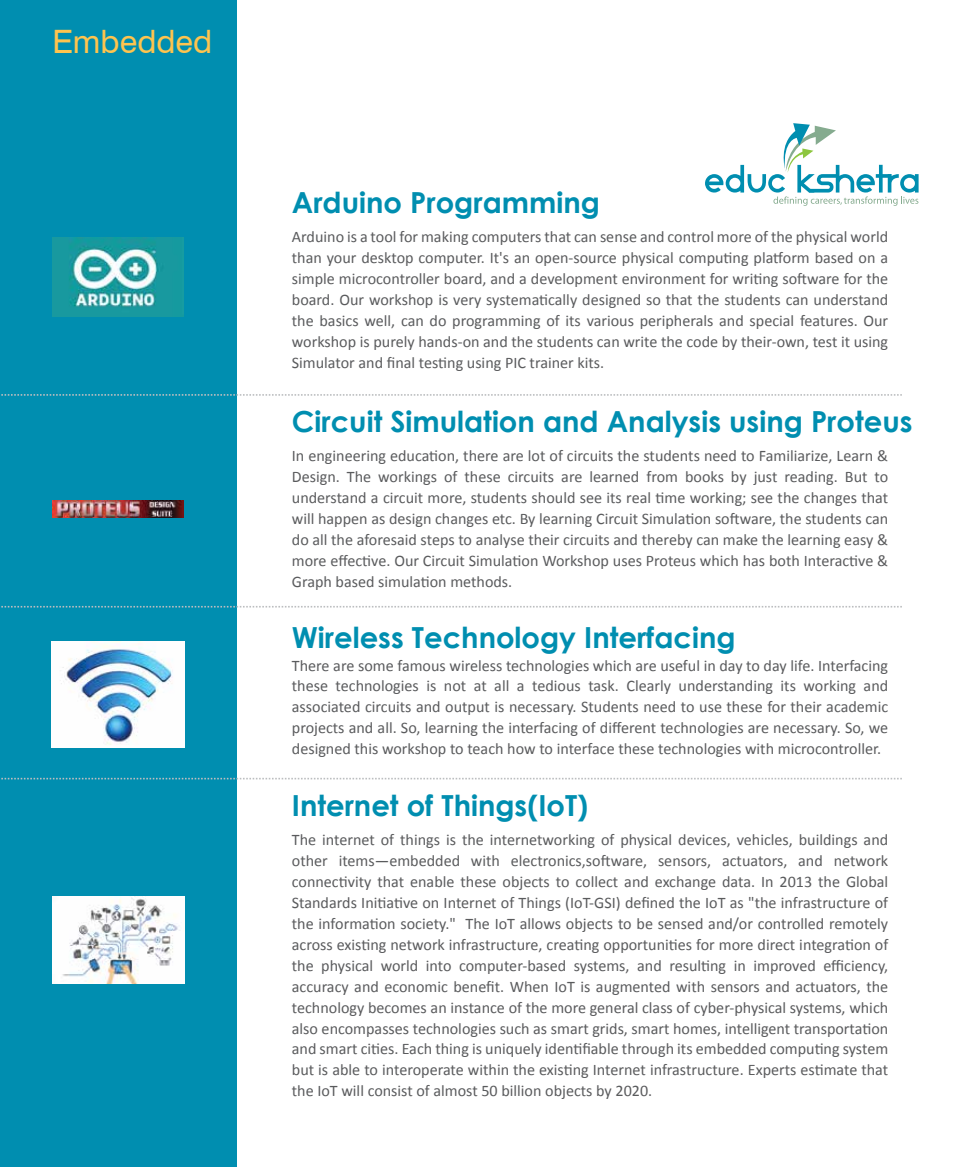
<style>
.page{position:relative;width:972px;height:1167px;background:#fff}
.page>*{position:absolute;margin:0;border:0;box-sizing:border-box;transform-origin:0 0}
.t1{font:32.25px "Swiss 721 BT";color:#fec44f}
.t2{font:700 28.95px "Century Gothic";color:#008eb0}
.t3{font:16.05px/21px "Calibri";color:#5a5b5d;text-align:justify}
</style>
<div class="page">
<svg style="left:705px;top:123px;width:214px;height:83px"></svg>
<div style="left:0;top:0;width:237px;height:1166px;background:#008eb0"></div>
<svg style="left:1px;top:394px;width:901px;height:2px"></svg>
<svg style="left:1px;top:606px;width:901px;height:1px"></svg>
<svg style="left:1px;top:777px;width:901px;height:2px"></svg>
<img style="left:52px;top:237px;width:132px;height:80px">
<img style="left:52px;top:500px;width:132px;height:17px">
<img style="left:52px;top:641px;width:132px;height:106px">
<img style="left:52px;top:896px;width:132px;height:87px">
<h1 class="t1" style="left:52px;top:22px;width:162px">Embedded</h1>
<h2 class="t2" style="left:292px;top:181px;width:310px">Arduino Programming</h2>
<p class="t3" style="left:292px;top:226px;width:598px">Arduino is a tool for making computers that can sense and control more of the physical world than your desktop computer. It's an open-source physical computing platform based on a simple microcontroller board, and a development environment for writing software for the board. Our workshop is very systematically designed so that the students can understand the basics well, can do programming of its various peripherals and special features. Our workshop is purely hands-on and the students can write the code by their-own, test it using Simulator and final testing using PIC trainer kits.</p>
<h2 class="t2" style="left:292px;top:399px;width:622px">Circuit Simulation and Analysis using Proteus</h2>
<p class="t3" style="left:292px;top:445px;width:598px">In engineering education, there are lot of circuits the students need to Familiarize, Learn &amp; Design. The workings of these circuits are learned from books by just reading. But to understand a circuit more, students should see its real time working; see the changes that will happen as design changes etc. By learning Circuit Simulation software, the students can do all the aforesaid steps to analyse their circuits and thereby can make the learning easy &amp; more effective. Our Circuit Simulation Workshop uses Proteus which has both Interactive &amp; Graph based simulation methods.</p>
<h2 class="t2" style="left:292px;top:616px;width:445px">Wireless Technology Interfacing</h2>
<p class="t3" style="left:292px;top:654px;width:598px">There are some famous wireless technologies which are useful in day to day life. Interfacing these technologies is not at all a tedious task. Clearly understanding its working and associated circuits and output is necessary. Students need to use these for their academic projects and all. So, learning the interfacing of different technologies are necessary. So, we designed this workshop to teach how to interface these technologies with microcontroller.</p>
<h2 class="t2" style="left:292px;top:783px;width:298px">Internet of Things(IoT)</h2>
<p class="t3" style="left:292px;top:829px;width:598px">The internet of things is the internetworking of physical devices, vehicles, buildings and other items—embedded with electronics,software, sensors, actuators, and network connectivity that enable these objects to collect and exchange data. In 2013 the Global Standards Initiative on Internet of Things (IoT-GSI) defined the IoT as "the infrastructure of the information society." The IoT allows objects to be sensed and/or controlled remotely across existing network infrastructure, creating opportunities for more direct integration of the physical world into computer-based systems, and resulting in improved efficiency, accuracy and economic benefit. When IoT is augmented with sensors and actuators, the technology becomes an instance of the more general class of cyber-physical systems, which also encompasses technologies such as smart grids, smart homes, intelligent transportation and smart cities. Each thing is uniquely identifiable through its embedded computing system but is able to interoperate within the existing Internet infrastructure. Experts estimate that the IoT will consist of almost 50 billion objects by 2020.</p>
</div>
